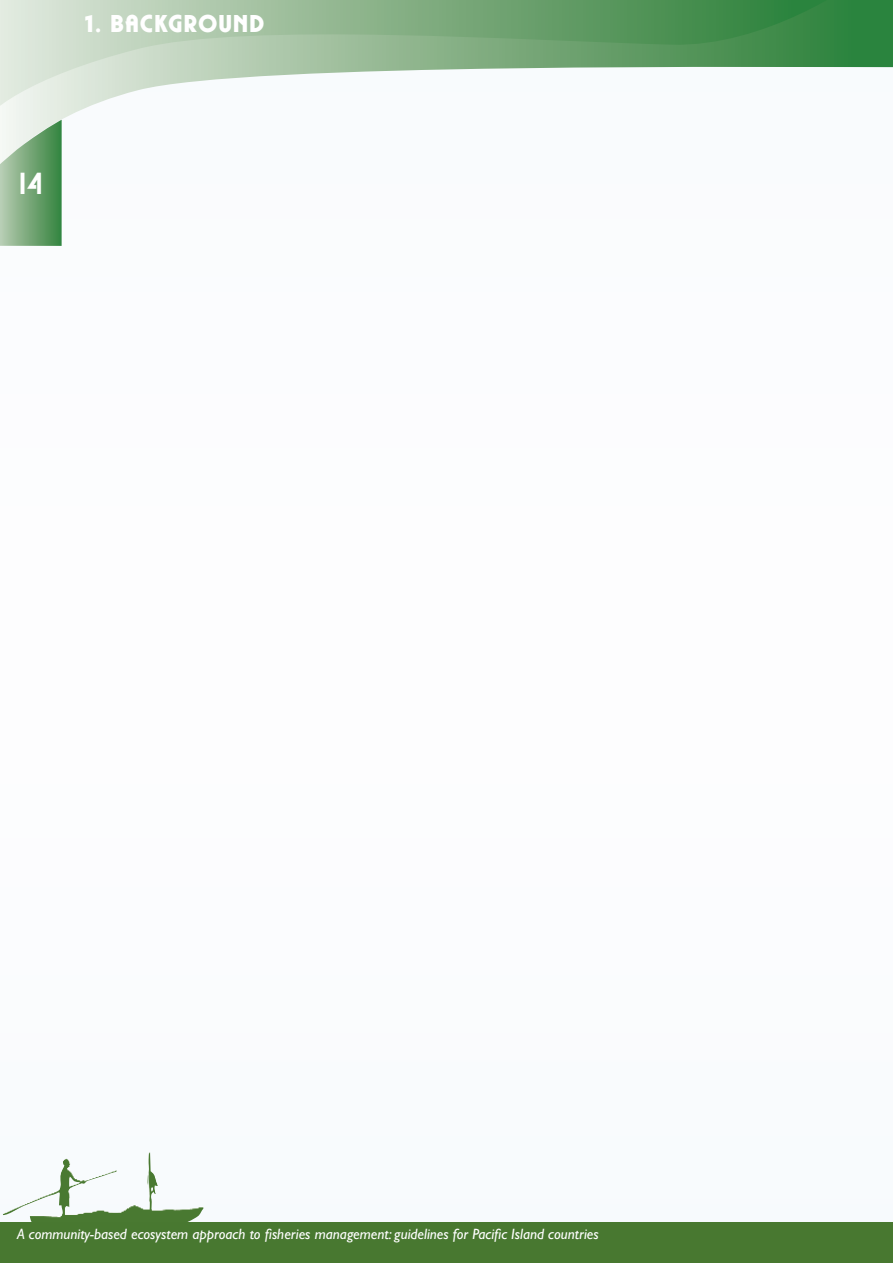
<style>
.page{position:relative;width:893px;height:1263px;background:#fff}
.page>*{position:absolute;margin:0;border:0;box-sizing:border-box;transform-origin:0 0}
.t1{font:25.5px "Plaza D Ultr";letter-spacing:.05em;color:#fff}
.t2{font:25.5px "Brandish";color:#fff}
.t3{font:italic 15px "Gill Sans";color:#fff}
</style>
<div class="page">
<div style="left:0;top:0;width:893px;height:1222px;background:#fbfcfe"></div>
<img style="left:3px;top:1152px;width:200px;height:70px">
<div style="left:854px;top:0;width:39px;height:68px;background:#2a843e"></div>
<svg style="left:0;top:0;width:854px;height:120px"></svg>
<div style="left:0;top:1222px;width:893px;height:41px;background:#487830"></div>
<svg style="left:0;top:120px;width:62px;height:126px;background:#86b288"></svg>
<h1 class="t1" style="left:85px;top:9px;width:181px">1. BACKGROUND</h1>
<h1 class="t2" style="left:20px;top:172px;width:24px">14</h1>
<p class="t3" style="left:17px;top:1225px;width:583px">A community-based ecosystem approach to fisheries management: guidelines for Pacific Island countries</p>
</div>
